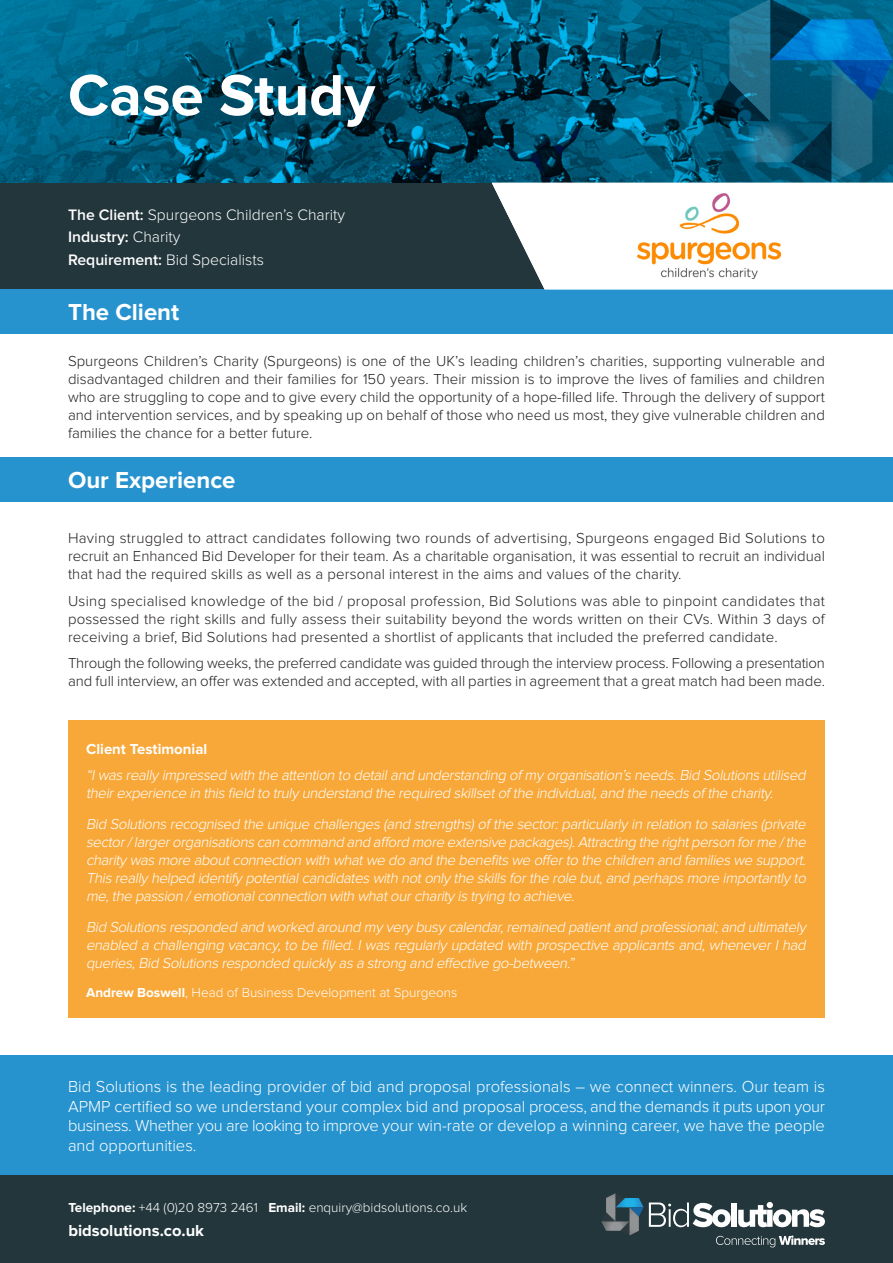
<style>
.page{position:relative;width:893px;height:1263px;background:#fff}
.page>*{position:absolute;margin:0;border:0;box-sizing:border-box;transform-origin:0 0}
.t1{font:700 60px "Proxima Nova";color:#fff}
.t2{font:700 24px "Proxima Nova";color:#fff}
.t3{font:300 16.5px/19.5px "Proxima Nova";color:#fff;text-align:justify}
.t4{font:700 16.5px "Proxima Nova";color:#fff}
.t5{font:300 15.75px "Proxima Nova";color:#fff}
.t6{font:600 15.75px "Proxima Nova";color:#fff}
.t7{font:300 15px/18px "Proxima Nova";color:#231f20;text-align:justify}
.t8{font:italic 300 15px/18px "Proxima Nova";letter-spacing:-.025em;color:#fff}
.t9{font:700 15px "Proxima Nova";color:#fff}
.t10{font:300 13.5px "Proxima Nova";color:#fff}
.s1{font-weight:600}
.s2{font-weight:300}
.s3{font-weight:700}
</style>
<div class="page">
<div style="left:68px;top:720px;width:757px;height:298px;background:#f8a839"></div>
<img style="left:0;top:0;width:492px;height:183px">
<div style="left:0;top:183px;width:893px;height:129px;background:#23363c"></div>
<div style="left:0;top:289px;width:893px;height:45px;background:#2793ce"></div>
<div style="left:0;top:457px;width:893px;height:45px;background:#2793ce"></div>
<div style="left:0;top:1175px;width:893px;height:88px;background:#23363c"></div>
<svg style="left:649px;top:1202px;width:82px;height:25px"></svg>
<div style="left:731px;top:1203px;width:6px;height:24px;background:#fff"></div>
<svg style="left:738px;top:1202px;width:87px;height:25px"></svg>
<svg style="left:716px;top:1235px;width:109px;height:12px"></svg>
<svg style="left:601px;top:1193px;width:42px;height:42px"></svg>
<svg style="left:492px;top:0;width:401px;height:289px;background:#4888a0"></svg>
<div style="left:0;top:1055px;width:893px;height:120px;background:#2793ce"></div>
<img style="left:637px;top:194px;width:143px;height:84px">
<p class="t1" style="left:68px;top:68px;width:309px">Case Study</p>
<p class="t5" style="left:68px;top:207px;width:279px"><span class="s1">The Client:</span> Spurgeons Children’s Charity</p>
<p class="t6" style="left:68px;top:230px;width:114px">Industry: <span class="s2">Charity</span></p>
<p class="t5" style="left:68px;top:252px;width:197px"><span class="s1">Requirement:</span> Bid Specialists</p>
<p class="t2" style="left:68px;top:301px;width:113px">The Client</p>
<p class="t7" style="left:68px;top:352px;width:758px">Spurgeons Children’s Charity (Spurgeons) is one of the UK’s leading children’s charities, supporting vulnerable and disadvantaged children and their families for 150 years. Their mission is to improve the lives of families and children who are struggling to cope and to give every child the opportunity of a hope-filled life. Through the delivery of support and intervention services, and by speaking up on behalf of those who need us most, they give vulnerable children and families the chance for a better future.</p>
<p class="t2" style="left:68px;top:469px;width:169px">Our Experience</p>
<p class="t7" style="left:68px;top:530px;width:758px">Having struggled to attract candidates following two rounds of advertising, Spurgeons engaged Bid Solutions to recruit an Enhanced Bid Developer for their team. As a charitable organisation, it was essential to recruit an individual that had the required skills as well as a personal interest in the aims and values of the charity.</p>
<p class="t7" style="left:68px;top:593px;width:758px">Using specialised knowledge of the bid / proposal profession, Bid Solutions was able to pinpoint candidates that possessed the right skills and fully assess their suitability beyond the words written on their CVs. Within 3 days of receiving a brief, Bid Solutions had presented a shortlist of applicants that included the preferred candidate.</p>
<p class="t7" style="left:68px;top:655px;width:758px">Through the following weeks, the preferred candidate was guided through the interview process. Following a presentation and full interview, an offer was extended and accepted, with all parties in agreement that a great match had been made.</p>
<p class="t9" style="left:86px;top:742px;width:123px">Client Testimonial</p>
<p class="t8" style="left:86px;top:767px;width:724px">“Iwas really impressed with the attention to detailand understanding of my organisation’s needs.Bid Solutions utilised theirexperience in this field to truly understand the required skillsetof the individual,and the needs of the charity.</p>
<p class="t8" style="left:86px;top:815px;width:724px;text-align:justify">Bid Solutions recognised the unique challenges (and strengths) of the sector: particularly in relation to salaries (private sector/largerorganisations can command and afford more extensive packages).Attracting the rightperson forme /the charity was more aboutconnection with whatwe do and the benefits we offerto the children and families we support.<br>This really helped identify potentialcandidates with notonly the skills forthe role but,and perhaps more importantly to me,the passion /emotionalconnection with whatourcharity is trying to achieve.</p>
<p class="t8" style="left:86px;top:918px;width:724px">Bid Solutions responded and worked around my very busy calendar,remained patientand professional;and ultimately enabled a challenging vacancy, to be filled. I was regularly updated with prospective applicants and, whenever I had queries,Bid Solutions responded quickly as a strong and effective go-between.”</p>
<p class="t10" style="left:86px;top:986px;width:373px"><span class="s3">Andrew Boswell</span>, Head of Business Development at Spurgeons</p>
<p class="t3" style="left:68px;top:1078px;width:758px">Bid Solutions is the leading provider of bid and proposal professionals – we connect winners. Our team is APMP certified so we understand your complex bid and proposal process, and the demands it puts upon your business. Whether you are looking to improve your win-rate or develop a winning career, we have the people and opportunities.</p>
<p class="t10" style="left:68px;top:1201px;width:400px"><span class="s3">Telephone:</span> +44 (0)20 8973 2461 <span class="s3">Email:</span> enquiry@bidsolutions.co.uk</p>
<p class="t4" style="left:68px;top:1223px;width:137px">bidsolutions.co.uk</p>
</div>
